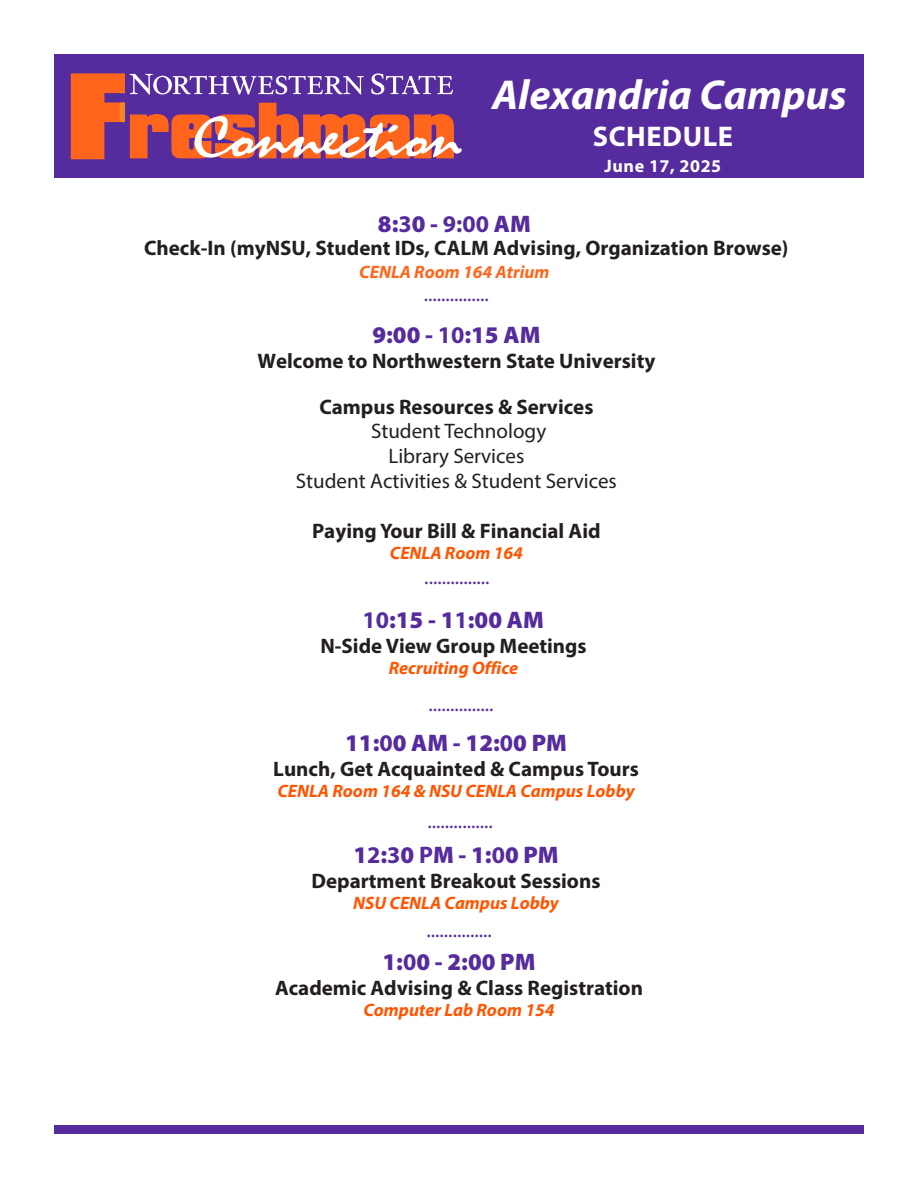
<style>
.page{position:relative;width:918px;height:1188px;background:#fff}
.page>*{position:absolute;margin:0;border:0;box-sizing:border-box;transform-origin:0 0}
.t1{font:italic 700 42px "Myriad Pro";color:#fff}
.t2{font:700 28.5px "Myriad Pro";letter-spacing:.02em;color:#fff}
.t3{font:900 24px "Myriad Pro";color:#552b9d}
.t4{font:700 21px/45.8px "Myriad Pro";color:#231f20;text-align:center}
.t5{font:21px "Myriad Pro";color:#552b9d}
.t6{font:21px/24.8px "Myriad Pro";color:#231f20;text-align:center}
.t7{font:italic 700 18px "Myriad Pro";color:#f50}
.t8{font:italic 700 18px "Myriad Pro";color:#ff661c}
.t9{font:700 18px "Myriad Pro";letter-spacing:.03em;color:#fff}
.s1{font-weight:700}
</style>
<div class="page">
<div style="left:54px;top:54px;width:810px;height:123px;background:#552b9d"></div>
<svg style="left:71px;top:73px;width:391px;height:87px"></svg>
<div style="left:54px;top:1125px;width:810px;height:9px;background:#552b9d"></div>
<p class="t1" style="left:492px;top:68px;width:356px">Alexandria Campus</p>
<p class="t2" style="left:593px;top:118px;width:142px">SCHEDULE</p>
<p class="t9" style="left:605px;top:154px;width:118px">June 17, 2025</p>
<p class="t3" style="left:378px;top:208px;width:154px">8:<span class="s1">3</span>0 - <span class="s1">9:00</span> AM</p>
<p class="t4" style="left:144px;top:225px;width:646px">Check-In (myNSU, Student IDs, CALM Advising, Organization Browse)</p>
<p class="t8" style="left:359px;top:260px;width:192px">CENLA Room 164 Atrium</p>
<p class="t5" style="left:424px;top:281px;width:67px">...............</p>
<p class="t3" style="left:372px;top:319px;width:170px">9:00 - <span class="s1">10</span>:15 AM</p>
<p class="t4" style="left:257px;top:337px;width:399px">Welcome to Northwestern State University<br>Campus Resources &amp; Services</p>
<p class="t6" style="left:296px;top:419px;width:323px">Student Technology<br>Library Services<br>Student Activities &amp; Student Services</p>
<p class="t4" style="left:312px;top:507px;width:290px">Paying Your Bill &amp; Financial Aid</p>
<p class="t7" style="left:390px;top:541px;width:135px">CENLA Room 164</p>
<p class="t5" style="left:424px;top:564px;width:67px">...............</p>
<p class="t3" style="left:362px;top:604px;width:183px"><span class="s1">10</span>:15 - 1<span class="s1">1</span>:00 AM</p>
<p class="t4" style="left:320px;top:622px;width:268px">N-Side View Group Meetings</p>
<p class="t7" style="left:389px;top:656px;width:131px">Recruiting Office</p>
<p class="t5" style="left:428px;top:691px;width:67px">...............</p>
<p class="t3" style="left:345px;top:727px;width:223px">11:<span class="s1">0</span>0 AM - 12:<span class="s1">0</span>0 PM</p>
<p class="t4" style="left:273px;top:745px;width:367px">Lunch, Get Acquainted &amp; Campus Tours</p>
<p class="t7" style="left:277px;top:779px;width:359px">CENLA Room 164 &amp; NSU CENLA Campus Lobby</p>
<p class="t5" style="left:428px;top:808px;width:67px">...............</p>
<p class="t3" style="left:353px;top:839px;width:207px">1<span class="s1">2</span>:<span class="s1">3</span>0 <span class="s1">P</span>M - 1:<span class="s1">0</span>0 PM</p>
<p class="t4" style="left:312px;top:858px;width:290px">Department Breakout Sessions</p>
<p class="t7" style="left:353px;top:891px;width:207px">NSU CENLA Campus Lobby</p>
<p class="t5" style="left:427px;top:917px;width:67px">...............</p>
<p class="t3" style="left:383px;top:946px;width:154px">1:<span class="s1">0</span>0 - 2:00 PM</p>
<p class="t4" style="left:275px;top:964px;width:370px">Academic Advising &amp; Class Registration</p>
<p class="t7" style="left:363px;top:998px;width:193px">Computer Lab Room 154</p>
</div>
